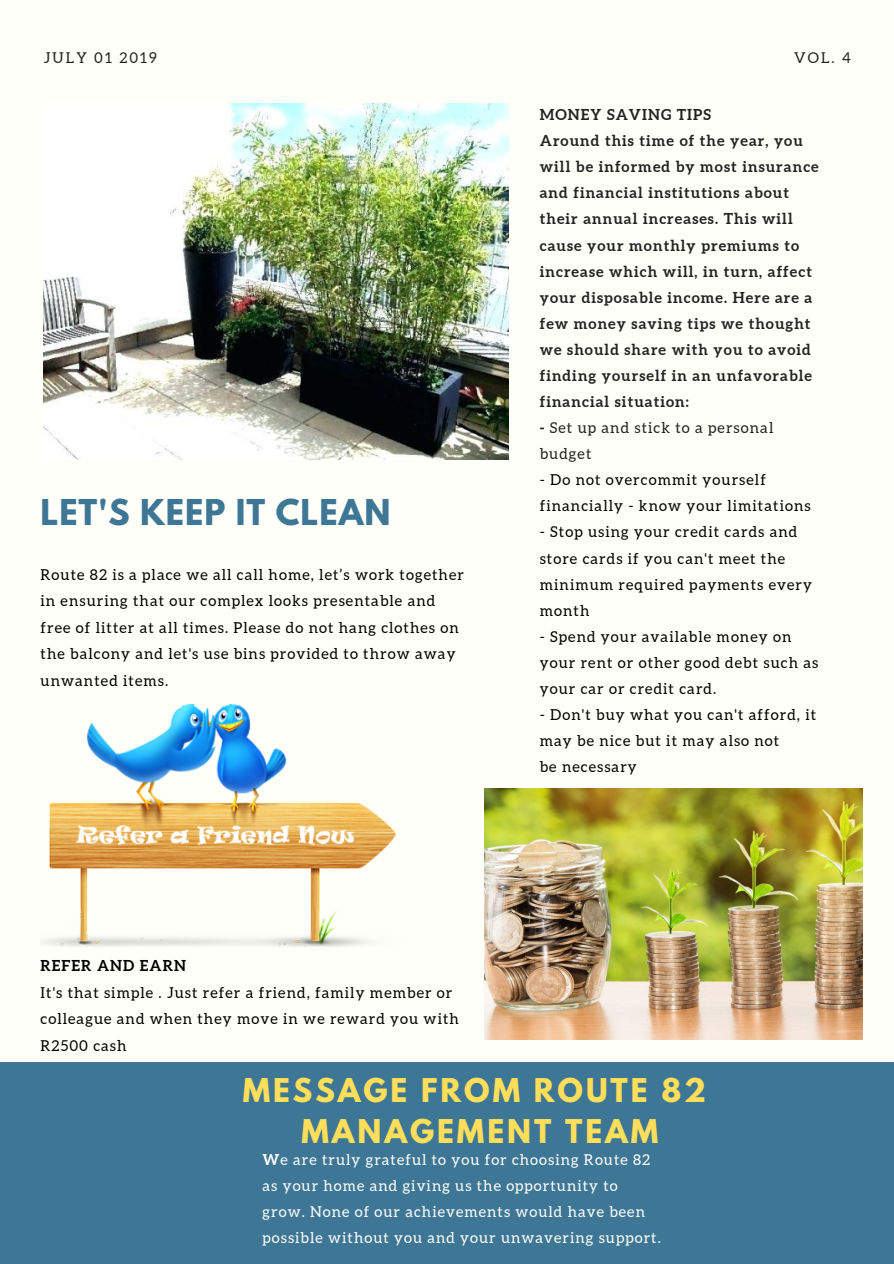
<style>
.page{position:relative;width:894px;height:1264px;background:#fff}
.page>*{position:absolute;margin:0;border:0;box-sizing:border-box;transform-origin:0 0}
.t1{font:700 31.5px "League Spartan";letter-spacing:.03em;color:#3e7696}
.t2{font:700 29.1px/40.5px "League Spartan";letter-spacing:.1em;color:#ffde59;text-align:center}
.t3{font:15px/26.1px "Aleo";letter-spacing:.07em;color:#000}
.t4{font:700 15px/26.1px "Aleo";letter-spacing:.07em;color:#222}
.t5{font:15px/26px "Aleo";letter-spacing:.07em;color:#fffff9}
.t6{font:15px/26.1px "Aleo";letter-spacing:.07em;color:#222}
.t7{font:700 15px "Aleo";letter-spacing:.07em;color:#000}
.t8{font:14.85px "Aleo";letter-spacing:.14em;color:#222}
.s1{font-weight:700}
</style>
<div class="page">
<div style="left:0;top:0;width:893px;height:1263px;background:#fffff9"></div>
<div style="left:0;top:1062px;width:893px;height:201px;background:#3e7696"></div>
<img style="left:44px;top:104px;width:464px;height:355px">
<img style="left:484px;top:788px;width:377px;height:251px">
<img style="left:41px;top:704px;width:355px;height:242px">
<p class="t8" style="left:44px;top:49px;width:115px">JULY 01 2019</p>
<p class="t8" style="left:793px;top:49px;width:58px">VOL. 4</p>
<h1 class="t1" style="left:41px;top:496px;width:351px">LET'S KEEP IT CLEAN</h1>
<p class="t3" style="left:41px;top:561px;width:425px;line-height:26.5px">Route 82 is a place we all call home, let’s work together in ensuring that our complex looks presentable and free of litter at all times. Please do not hang clothes on the balcony and let's use bins provided to throw away unwanted items.</p>
<p class="t7" style="left:41px;top:957px;width:147px">REFER AND EARN</p>
<p class="t3" style="left:41px;top:979px;width:420px;line-height:26.5px">It's that simple . Just refer a friend, family member or colleague and when they move in we reward you with<br>R2500 cash</p>
<p class="t4" style="left:539px;top:101px;width:280px">MONEY SAVING TIPS<br>Around this time of the year, you will be informed by most insurance and financial institutions about their annual increases. This will cause your monthly premiums to increase which will, in turn, affect your disposable income. Here are a few money saving tips we thought we should share with you to avoid finding yourself in an unfavorable financial situation:</p>
<p class="t6" style="left:539px;top:414px;width:235px"><span class="s1">-</span> Set up and stick to a personal budget</p>
<p class="t3" style="left:539px;top:467px;width:272px">- Do not overcommit yourself financially - know your limitations</p>
<p class="t3" style="left:539px;top:519px;width:274px">- Stop using your credit cards and store cards if you can't meet the minimum required payments every month</p>
<p class="t3" style="left:539px;top:623px;width:280px">- Spend your available money on your rent or other good debt such as your car or credit card.</p>
<p class="t3" style="left:539px;top:701px;width:278px">- Don't buy what you can't afford, it may be nice but it may also not<br>be necessary</p>
<h2 class="t2" style="left:243px;top:1073px;width:464px">MESSAGE FROM ROUTE 82<br>MANAGEMENT TEAM</h2>
<p class="t5" style="left:262px;top:1146px;width:399px"><span class="s1">W</span>e are truly grateful to you for choosing Route 82 as your home and giving us the opportunity to grow. None of our achievements would have been possible without you and your unwavering support.</p>
</div>
